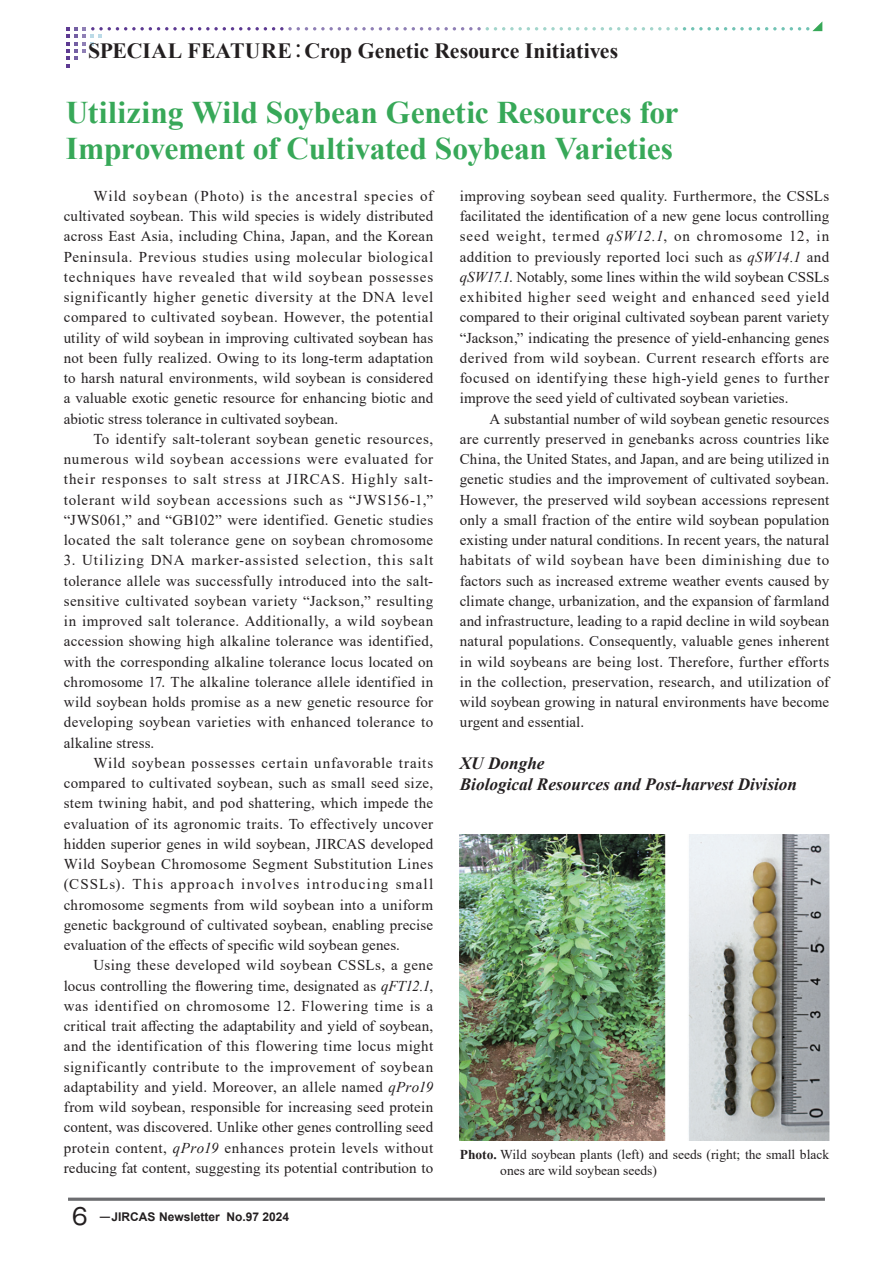
<style>
.page{position:relative;width:893px;height:1263px;background:#fff}
.page>*{position:absolute;margin:0;border:0;box-sizing:border-box;transform-origin:0 0}
.小見出し{font:700 31.5px/36px "Times New Roman";letter-spacing:-.005em;color:#37a858}
.t1{font:700 21.75px "Times New Roman";letter-spacing:-.005em;color:#231f20}
.著者{font:italic 700 17.25px "Times New Roman";color:#231f20}
.本文{font:15px/20.2px "Times New Roman";letter-spacing:.01em;color:#231f20;text-align:justify}
.図キャプションEN_9pt{font:13.5px/16.5px "Times New Roman";color:#231f20}
.t2{font:700 12px "Arial";color:#231f20}
.s1{font-family:"Koz Min Pr 6 N";font-weight:400}
.s2{font-style:italic}
.s3{font-family:"Gothic MB101 Pro";font-weight:400;font-size:22.5px}
.s4{font-family:"Gothic MB101 Pro";font-weight:500}
.s5{font-weight:700}
</style>
<div class="page">
<svg style="left:66px;top:22px;width:756px;height:46px"></svg>
<svg style="left:68px;top:1197px;width:757px;height:4px;background:#898a8c"></svg>
<img style="left:460px;top:835px;width:369px;height:306px">
<h2 class="t1" style="left:88px;top:35px;width:531px">SPECIAL FEATURE<span class="s1">：</span>Crop Genetic Resource Initiatives</h2>
<p class="小見出し" style="left:66px;top:93px;width:614px">Utilizing Wild Soybean Genetic Resources for<br>Improvement of Cultivated Soybean Varieties</p>
<p class="本文" style="left:64px;top:185px;width:371px;text-indent:30px">Wild soybean (Photo) is the ancestral species of cultivated soybean. This wild species is widely distributed across East Asia, including China, Japan, and the Korean Peninsula. Previous studies using molecular biological techniques have revealed that wild soybean possesses significantly higher genetic diversity at the DNA level compared to cultivated soybean. However, the potential utility of wild soybean in improving cultivated soybean has not been fully realized. Owing to its long-term adaptation to harsh natural environments, wild soybean is considered a valuable exotic genetic resource for enhancing biotic and abiotic stress tolerance in cultivated soybean.</p>
<p class="本文" style="left:64px;top:428px;width:371px;text-indent:30px">To identify salt-tolerant soybean genetic resources, numerous wild soybean accessions were evaluated for their responses to salt stress at JIRCAS. Highly salt&shy;tolerant wild soybean accessions such as “JWS156-1,” “JWS061,” and “GB102” were identified. Genetic studies located the salt tolerance gene on soybean chromosome</p>
<p class="本文" style="left:64px;top:550px;width:371px">3. Utilizing DNA marker-assisted selection, this salt tolerance allele was successfully introduced into the salt&shy;sensitive cultivated soybean variety “Jackson,” resulting in improved salt tolerance. Additionally, a wild soybean accession showing high alkaline tolerance was identified, with the corresponding alkaline tolerance locus located on chromosome 17. The alkaline tolerance allele identified in wild soybean holds promise as a new genetic resource for developing soybean varieties with enhanced tolerance to alkaline stress.</p>
<p class="本文" style="left:64px;top:752px;width:371px;text-indent:30px">Wild soybean possesses certain unfavorable traits compared to cultivated soybean, such as small seed size, stem twining habit, and pod shattering, which impede the evaluation of its agronomic traits. To effectively uncover hidden superior genes in wild soybean, JIRCAS developed Wild Soybean Chromosome Segment Substitution Lines (CSSLs). This approach involves introducing small chromosome segments from wild soybean into a uniform genetic background of cultivated soybean, enabling precise evaluation of the effects of specific wild soybean genes.</p>
<p class="本文" style="left:64px;top:955px;width:371px;text-indent:30px">Using these developed wild soybean CSSLs, a gene locus controlling the flowering time, designated as <span class="s2">qFT12.1</span>, was identified on chromosome 12. Flowering time is a critical trait affecting the adaptability and yield of soybean, and the identification of this flowering time locus might significantly contribute to the improvement of soybean adaptability and yield. Moreover, an allele named <span class="s2">qPro19 </span>from wild soybean, responsible for increasing seed protein content, was discovered. Unlike other genes controlling seed protein content, <span class="s2">qPro19</span> enhances protein levels without reducing fat content, suggesting its potential contribution to</p>
<p class="t2" style="left:72px;top:1208px;width:219px"><span class="s3">6</span> <span class="s4">－</span> JIRCAS Newsletter No.97 2024</p>
<p class="本文" style="left:460px;top:185px;width:371px">improving soybean seed quality. Furthermore, the CSSLs facilitated the identification of a new gene locus controlling seed weight, termed <span class="s2">qSW12.1</span>, on chromosome 12, in addition to previously reported loci such as <span class="s2">qSW14.1</span> and <span class="s2">qSW17.1</span>. Notably, some lines within the wild soybean CSSLs exhibited higher seed weight and enhanced seed yield compared to their original cultivated soybean parent variety “Jackson,” indicating the presence of yield-enhancing genes derived from wild soybean. Current research efforts are focused on identifying these high-yield genes to further improve the seed yield of cultivated soybean varieties.</p>
<p class="本文" style="left:460px;top:408px;width:371px;text-indent:30px">A substantial number of wild soybean genetic resources are currently preserved in genebanks across countries like China, the United States, and Japan, and are being utilized in genetic studies and the improvement of cultivated soybean.<br>However, the preserved wild soybean accessions represent only a small fraction of the entire wild soybean population existing under natural conditions. In recent years, the natural habitats of wild soybean have been diminishing due to factors such as increased extreme weather events caused by climate change, urbanization, and the expansion of farmland and infrastructure, leading to a rapid decline in wild soybean natural populations. Consequently, valuable genes inherent in wild soybeans are being lost. Therefore, further efforts in the collection, preservation, research, and utilization of wild soybean growing in natural environments have become urgent and essential.</p>
<p class="著者" style="left:460px;top:751px;width:86px">XU Donghe</p>
<p class="著者" style="left:460px;top:773px;width:339px">Biological Resources and Post-harvest Division</p>
<p class="図キャプションEN_9pt" style="left:500px;top:1145px;width:330px;text-indent:-40px"><span class="s5">Photo.</span> Wild soybean plants (left) and seeds (right; the small black ones are wild soybean seeds)</p>
</div>
